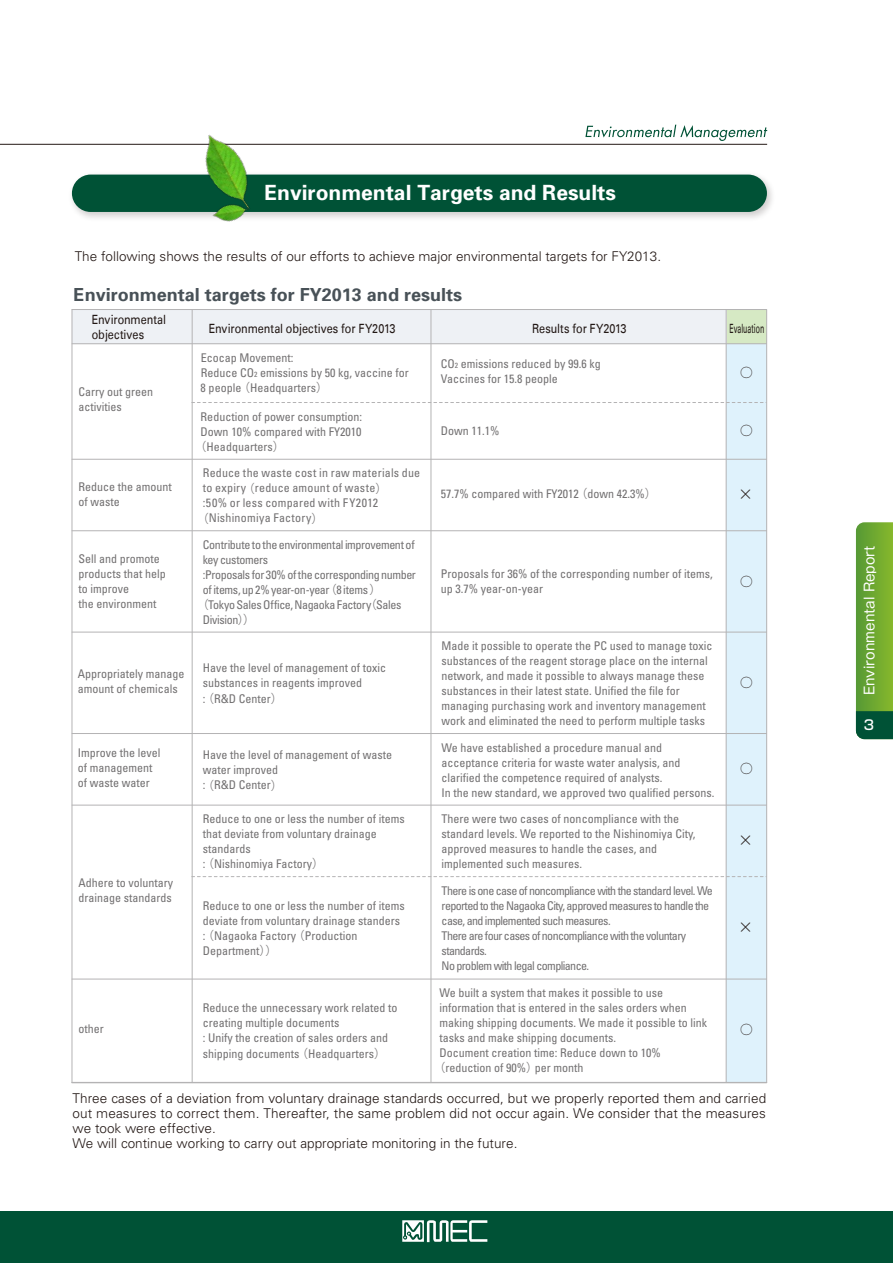
<style>
.page{position:relative;width:893px;height:1263px;background:#fff}
.page>*{position:absolute;margin:0;border:0;box-sizing:border-box;transform-origin:0 0}
.t1{font:700 21px "Univers";color:#fff}
.t2{font:700 18px "Univers";color:#485157}
.t3{font:300 15px "Shin Go Pro";color:#221815}
.t4{font:300 13.5px/15px "Univers";letter-spacing:.005em;color:#231815}
.t5{font:13.5px "Gothic MB101 Pro";color:#fff}
.t6{font:500 13.5px "Shin Go Pro";color:#fff}
.t7{font:12.75px/15px "Univers LT";color:#221815;scale:.85 1}
.t8{font:12.75px "Univers LT";color:#221815;scale:.55 1}
.t9{font:condensed 12px/15px "Univers";color:#727071}
.t10{font:condensed 12px/15px "Univers";letter-spacing:-.05em;color:#727071}
.t11{font:condensed 12px "Univers";letter-spacing:-.03em;color:#727071}
.t12{font:condensed 12px "Univers";letter-spacing:.02em;color:#727071}
.t13{font:300 12px "Shin Go Pro";color:#221815}
.s1{font-size:7.5px}
.s2{font-family:"Koz Go Pro";font-stretch:normal}
</style>
<div class="page">
<div style="left:726px;top:309px;width:40px;height:35px;background:#d6e9c4"></div>
<div style="left:72px;top:309px;width:654px;height:35px;background:#eef1f5"></div>
<div style="left:726px;top:344px;width:40px;height:738px;background:#dff2fc"></div>
<hr style="left:72px;top:343px;width:694px;height:1px;background:#b4b3b4">
<hr style="left:72px;top:309px;width:694px;height:1px;background:#b4b3b4">
<hr style="left:725px;top:309px;width:1px;height:773px;background:#b4b3b4">
<hr style="left:430px;top:309px;width:1px;height:773px;background:#b4b3b4">
<hr style="left:766px;top:309px;width:1px;height:773px;background:#b4b3b4">
<hr style="left:72px;top:632px;width:694px;height:1px;background:#b4b3b4">
<hr style="left:192px;top:309px;width:1px;height:773px;background:#b4b3b4">
<hr style="left:72px;top:309px;width:1px;height:773px;background:#b4b3b4">
<hr style="left:72px;top:979px;width:694px;height:1px;background:#b4b3b4">
<hr style="left:72px;top:1082px;width:694px;height:1px;background:#b4b3b4">
<hr style="left:72px;top:733px;width:694px;height:1px;background:#b4b3b4">
<hr style="left:72px;top:805px;width:694px;height:1px;background:#b4b3b4">
<svg style="left:193px;top:402px;width:573px;height:1px"></svg>
<svg style="left:193px;top:876px;width:573px;height:1px"></svg>
<hr style="left:72px;top:459px;width:694px;height:1px;background:#b4b3b4">
<hr style="left:72px;top:530px;width:694px;height:1px;background:#b4b3b4">
<div style="left:0;top:1212px;width:892px;height:51px;background:#005236"></div>
<svg style="left:402px;top:1220px;width:85px;height:22px"></svg>
<svg style="left:855px;top:522px;width:37px;height:217px;background:#64a037"></svg>
<img style="left:71px;top:174px;width:701px;height:44px">
<div style="left:72px;top:175px;width:694px;height:37px;background:#005236;border-radius:19px"></div>
<hr style="left:0;top:144px;width:767px;height:1px;background:#231815">
<img style="left:177px;top:134px;width:103px;height:84px">
<img style="left:207px;top:188px;width:47px;height:34px">
<svg style="left:585px;top:125px;width:182px;height:16px"></svg>
<h1 class="t1" style="left:264px;top:179px;width:353px">Environmental Targets and Results</h1>
<p class="t4" style="left:75px;top:248px;width:587px">The following shows the results of our efforts to achieve major environmental targets for FY2013.</p>
<h2 class="t2" style="left:74px;top:283px;width:390px">Environmental targets for FY2013 and results</h2>
<p class="t7" style="left:92px;top:312px;width:89px">Environmental objectives</p>
<p class="t7" style="left:209px;top:321px;width:221px">Environmental objectives for FY2013</p>
<p class="t7" style="left:532px;top:321px;width:113px">Results for FY2013</p>
<p class="t8" style="left:729px;top:320px;width:65px">Evaluation</p>
<p class="t9" style="left:78px;top:384px;width:76px">Carry out green activities</p>
<p class="t9" style="left:78px;top:479px;width:95px">Reduce the amount of waste</p>
<p class="t9" style="left:78px;top:551px;width:89px">Sell and promote products that help to improve<br>the environment</p>
<p class="t9" style="left:78px;top:666px;width:108px">Appropriately manage amount of chemicals</p>
<p class="t9" style="left:201px;top:350px;width:209px">Ecocap Movement:<br>Reduce CO<span class="s1">2</span> emissions by 50 kg, vaccine for<br>8 people <span class="s2">（</span>Headquarters<span class="s2">）</span></p>
<p class="t9" style="left:201px;top:408px;width:163px">Reduction of power consumption:</p>
<p class="t9" style="left:201px;top:423px;width:162px">Down 10% compared with FY2010</p>
<p class="t9" style="left:195px;top:438px;width:91px"><span class="s2">（</span>Headquarters<span class="s2">）</span></p>
<p class="t12" style="left:203px;top:465px;width:219px">Reduce the waste cost in raw materials due</p>
<p class="t12" style="left:203px;top:480px;width:186px">to expiry <span class="s2">（</span>reduce amount of waste<span class="s2">）</span></p>
<p class="t12" style="left:203px;top:495px;width:177px">:50% or less compared with FY2012</p>
<p class="t12" style="left:197px;top:510px;width:128px"><span class="s2">（</span>Nishinomiya Factory<span class="s2">）</span></p>
<p class="t11" style="left:203px;top:537px;width:213px">Contribute to the environmental improvement of</p>
<p class="t11" style="left:203px;top:552px;width:67px">key customers</p>
<p class="t11" style="left:203px;top:567px;width:214px">:Proposals for 30% of the corresponding number</p>
<p class="t11" style="left:203px;top:582px;width:180px">of items, up 2% year-on-year <span class="s2">（</span>8 items <span class="s2">）</span></p>
<p class="t11" style="left:197px;top:597px;width:206px"><span class="s2">（</span>Tokyo Sales Office, Nagaoka Factory<span class="s2">（</span>Sales</p>
<p class="t11" style="left:203px;top:612px;width:54px">Division<span class="s2">））</span></p>
<p class="t9" style="left:202px;top:660px;width:185px">Have the level of management of toxic substances in reagents improved<br><span class="s2">（</span>: R&amp;D Center<span class="s2">）</span></p>
<p class="t9" style="left:78px;top:745px;width:84px">Improve the level of management of waste water</p>
<p class="t9" style="left:78px;top:875px;width:96px">Adhere to voluntary drainage standards</p>
<p class="t9" style="left:202px;top:747px;width:191px">Have the level of management of waste water improved<br><span class="s2">（</span>: R&amp;D Center<span class="s2">）</span></p>
<p class="t9" style="left:202px;top:811px;width:204px">Reduce to one or less the number of items that deviate from voluntary drainage standards<br><span class="s2">（</span>: Nishinomiya Factory<span class="s2">）</span></p>
<p class="t9" style="left:202px;top:898px;width:204px">Reduce to one or less the number of items deviate from voluntary drainage standers<span class="s2">（</span>: Nagaoka Factory <span class="s2">（</span>Production<br>Department<span class="s2">））</span></p>
<p class="t9" style="left:78px;top:1020px;width:27px">other</p>
<p class="t9" style="left:203px;top:1000px;width:196px">Reduce the unnecessary work related to creating multiple documents<br>: Unify the creation of sales orders and shipping documents <span class="s2">（</span>Headquarters<span class="s2">）</span></p>
<p class="t9" style="left:440px;top:356px;width:161px">CO<span class="s1">2</span> emissions reduced by 99.6 kg<br>Vaccines for 15.8 people</p>
<p class="t9" style="left:440px;top:423px;width:60px">Down 11.1%</p>
<p class="t9" style="left:440px;top:486px;width:217px">57.7% compared with FY2012 <span class="s2">（</span>down 42.3%<span class="s2">）</span></p>
<p class="t9" style="left:440px;top:566px;width:273px">Proposals for 36% of the corresponding number of items, up 3.7% year-on-year</p>
<p class="t9" style="left:441px;top:638px;width:272px">Made it possible to operate the PC used to manage toxic substances of the reagent storage place on the internal network, and made it possible to always manage these substances in their latest state. Unified the file for managing purchasing work and inventory management work and eliminated the need to perform multiple tasks</p>
<p class="t9" style="left:441px;top:739px;width:274px">We have established a procedure manual and acceptance criteria for waste water analysis, and clarified the competence required of analysts.<br>In the new standard, we approved two qualified persons.</p>
<p class="t9" style="left:441px;top:811px;width:255px">There were two cases of noncompliance with the standard levels. We reported to the Nishinomiya City, approved measures to handle the cases, and implemented such measures.</p>
<p class="t10" style="left:441px;top:882px;width:272px">There is one case of noncompliance with the standard level. We reported to the Nagaoka City, approved measures to handle the case, and implemented such measures.<br>There are four cases of noncompliance with the voluntary standards.<br>No problem with legal compliance.</p>
<p class="t9" style="left:439px;top:985px;width:225px">We built a system that makes it possible to use</p>
<p class="t9" style="left:439px;top:1000px;width:249px">information that is entered in the sales orders when</p>
<p class="t9" style="left:439px;top:1015px;width:269px">making shipping documents. We made it possible to link</p>
<p class="t9" style="left:439px;top:1030px;width:178px">tasks and make shipping documents.</p>
<p class="t9" style="left:439px;top:1045px;width:223px">Document creation time: Reduce down to 10%</p>
<p class="t9" style="left:433px;top:1060px;width:151px"><span class="s2">（</span>reduction of 90%<span class="s2">）</span>per month</p>
<p class="t13" style="left:740px;top:363px;width:13px">◯</p>
<p class="t13" style="left:740px;top:420px;width:13px">◯</p>
<p class="t3" style="left:737px;top:482px;width:16px">×</p>
<p class="t13" style="left:740px;top:571px;width:13px">◯</p>
<p class="t13" style="left:740px;top:672px;width:13px">◯</p>
<p class="t13" style="left:740px;top:759px;width:13px">◯</p>
<p class="t3" style="left:737px;top:828px;width:16px">×</p>
<p class="t3" style="left:737px;top:915px;width:16px">×</p>
<p class="t13" style="left:740px;top:1020px;width:13px">◯</p>
<p class="t4" style="left:72px;top:1090px;width:695px">Three cases of a deviation from voluntary drainage standards occurred, but we properly reported them and carried out measures to correct them. Thereafter, the same problem did not occur again. We consider that the measures we took were effective.<br>We will continue working to carry out appropriate monitoring in the future.</p>
<p class="t5" style="left:858px;top:695px;width:151px;rotate:-90deg">Environmental Report</p>
<p class="t6" style="left:863px;top:714px;width:12px">3</p>
</div>
